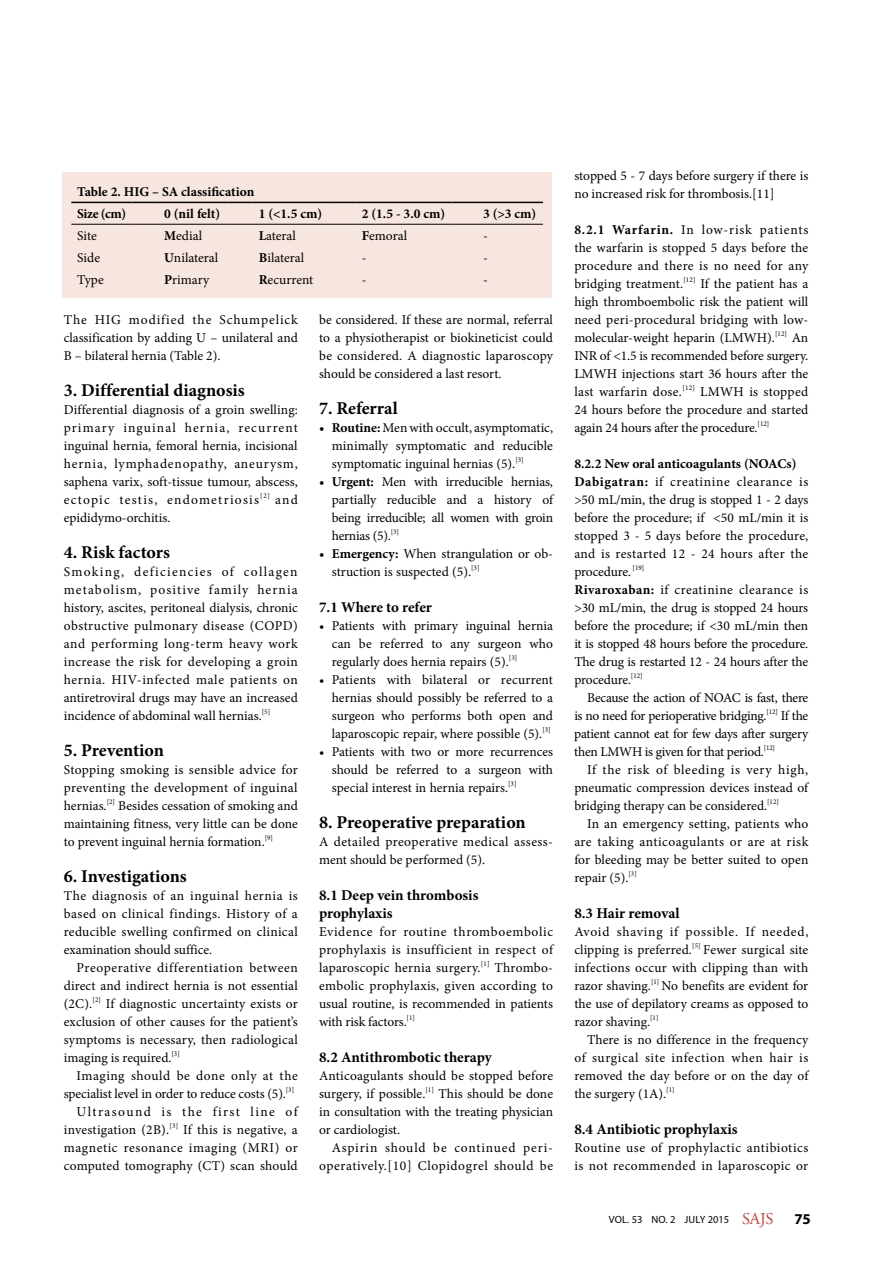
<style>
.page{position:relative;width:893px;height:1263px;background:#fff}
.page>*{position:absolute;margin:0;border:0;box-sizing:border-box;transform-origin:0 0}
.t1{font:700 18px "Minion Pro";letter-spacing:-.005em;color:#000}
.t2{font:700 15px/18px "Minion Pro";letter-spacing:-.005em;color:#000}
.t3{font:700 15px "Myriad Pro";color:#000}
.t4{font:13.5px/18px "Minion Pro";color:#000;text-align:justify}
.t5{font:13.5px/18px "Minion Pro";letter-spacing:.025em;color:#000;text-align:right}
.t6{font:700 13.5px/21.8px "Minion Pro";color:#000}
.t7{font:13.5px/18px "Minion Pro";letter-spacing:.03em;color:#000}
.t8{font:13.5px/18px "Minion Pro";letter-spacing:.05em;color:#000;text-align:right}
.t9{font:10.5px "Myriad Pro";letter-spacing:.01em;color:#000}
.s1{font-weight:700}
.s2{font-family:"Adobe Garamond Pro";font-size:16.5px;color:#cc3f33}
</style>
<div class="page">
<div style="left:63px;top:172px;width:489px;height:126px;background:#f7e6df"></div>
<hr style="left:71px;top:202px;width:62px;height:1px;background:#000">
<svg style="left:133px;top:202px;width:25px;height:1px"></svg>
<hr style="left:158px;top:202px;width:69px;height:1px;background:#000">
<svg style="left:227px;top:202px;width:26px;height:1px"></svg>
<hr style="left:253px;top:202px;width:77px;height:1px;background:#000">
<svg style="left:330px;top:202px;width:26px;height:1px"></svg>
<hr style="left:356px;top:202px;width:95px;height:1px;background:#000">
<svg style="left:451px;top:202px;width:26px;height:1px"></svg>
<hr style="left:477px;top:202px;width:66px;height:1px;background:#000">
<hr style="left:71px;top:224px;width:62px;height:1px;background:#000">
<svg style="left:133px;top:224px;width:25px;height:1px"></svg>
<hr style="left:158px;top:224px;width:69px;height:1px;background:#000">
<svg style="left:227px;top:224px;width:26px;height:1px"></svg>
<hr style="left:253px;top:224px;width:77px;height:1px;background:#000">
<svg style="left:330px;top:224px;width:26px;height:1px"></svg>
<hr style="left:356px;top:224px;width:95px;height:1px;background:#000">
<svg style="left:451px;top:224px;width:26px;height:1px"></svg>
<hr style="left:477px;top:224px;width:66px;height:1px;background:#000">
<p class="t6" style="left:77px;top:181px;width:179px">Table 2. HIG – SA classification<br>Size (cm)</p>
<p class="t6" style="left:164px;top:203px;width:58px">0 (nil felt)</p>
<p class="t6" style="left:259px;top:203px;width:65px">1 (&lt;1.5 cm)</p>
<p class="t6" style="left:362px;top:203px;width:85px">2 (1.5 - 3.0 cm)</p>
<p class="t6" style="left:483px;top:203px;width:55px">3 (&gt;3 cm)</p>
<p class="t4" style="left:77px;top:227px;width:21px">Site</p>
<p class="t4" style="left:164px;top:227px;width:39px"><span class="s1">M</span>edial</p>
<p class="t4" style="left:259px;top:227px;width:39px"><span class="s1">L</span>ateral</p>
<p class="t4" style="left:362px;top:227px;width:47px"><span class="s1">F</span>emoral</p>
<p class="t4" style="left:483px;top:227px;width:5px">‑</p>
<p class="t4" style="left:77px;top:249px;width:24px">Side</p>
<p class="t4" style="left:164px;top:249px;width:56px"><span class="s1">U</span>nilateral</p>
<p class="t4" style="left:259px;top:249px;width:47px"><span class="s1">B</span>ilateral</p>
<p class="t4" style="left:362px;top:249px;width:5px">‑</p>
<p class="t4" style="left:483px;top:249px;width:5px">‑</p>
<p class="t4" style="left:77px;top:270px;width:28px">Type</p>
<p class="t4" style="left:164px;top:270px;width:47px"><span class="s1">P</span>rimary</p>
<p class="t4" style="left:259px;top:270px;width:56px"><span class="s1">R</span>ecurrent</p>
<p class="t4" style="left:362px;top:270px;width:5px">‑</p>
<p class="t4" style="left:483px;top:270px;width:5px">‑</p>
<p class="t4" style="left:64px;top:311px;width:235px">The HIG modified the Schumpelick classification by adding U – unilateral and B – bilateral hernia (Table 2).</p>
<h1 class="t1" style="left:64px;top:378px;width:183px">3. Differential diagnosis</h1>
<p class="t4" style="left:64px;top:401px;width:236px">Differential diagnosis of a groin swelling: primary inguinal hernia, recurrent inguinal hernia, femoral hernia, incisional hernia, lymphadenopathy, aneurysm, saphena varix, soft-tissue tumour, abscess, ectopic testis, endometriosis<sup>[2]</sup> and epididymo-orchitis.</p>
<h1 class="t1" style="left:64px;top:540px;width:108px">4. Risk factors</h1>
<p class="t4" style="left:64px;top:563px;width:236px">Smoking, deficiencies of collagen metabolism, positive family hernia history, ascites, peritoneal dialysis, chronic obstructive pulmonary disease (COPD) and performing long-term heavy work increase the risk for developing a groin hernia. HIV-infected male patients on antiretroviral drugs may have an increased incidence of abdominal wall hernias.<sup>[5]</sup></p>
<h1 class="t1" style="left:64px;top:738px;width:102px">5. Prevention</h1>
<p class="t4" style="left:64px;top:761px;width:236px">Stopping smoking is sensible advice for preventing the development of inguinal hernias.<sup>[2]</sup> Besides cessation of smoking and maintaining fitness, very little can be done to prevent inguinal hernia formation.<sup>[9]</sup></p>
<h1 class="t1" style="left:64px;top:864px;width:125px">6. Investigations</h1>
<p class="t4" style="left:64px;top:887px;width:235px">The diagnosis of an inguinal hernia is based on clinical findings. History of a reducible swelling confirmed on clinical examination should suffice.</p>
<p class="t4" style="left:64px;top:959px;width:236px;text-indent:13px">Preoperative differentiation between direct and indirect hernia is not essential (2C).<sup>[2]</sup> If diagnostic uncertainty exists or exclusion of other causes for the patient’s symptoms is necessary, then radiological imaging is required.<sup>[3]</sup></p>
<p class="t5" style="left:64px;top:1067px;width:236px">Imaging should be done only at the specialist level in order to reduce costs (5).<sup>[3] </sup>Ultrasound is the first line of investigation (2B).<sup>[3]</sup> If this is negative, a magnetic resonance imaging (MRI) or computed tomography (CT) scan should</p>
<p class="t4" style="left:319px;top:311px;width:236px">be considered. If these are normal, referral to a physiotherapist or biokineticist could be considered. A diagnostic laparoscopy should be considered a last resort.</p>
<h1 class="t1" style="left:319px;top:396px;width:80px">7. Referral</h1>
<p class="t4" style="left:332px;top:419px;width:223px;text-indent:-13px"><span class="s1">• Routine:</span> Men with occult, asymptomatic, minimally symptomatic and reducible symptomatic inguinal hernias (5).<sup>[3]</sup></p>
<p class="t4" style="left:332px;top:473px;width:223px;text-indent:-13px"><span class="s1">• Urgent:</span> Men with irreducible hernias, partially reducible and a history of being irreducible; all women with groin hernias (5).<sup>[3]</sup></p>
<p class="t4" style="left:332px;top:545px;width:220px;text-indent:-13px"><span class="s1">• Emergency:</span> When strangulation or ob-- struction is suspected (5).<sup>[3]</sup></p>
<p class="t2" style="left:319px;top:598px;width:114px">7.1 Where to refer</p>
<p class="t4" style="left:332px;top:617px;width:223px;text-indent:-13px">• Patients with primary inguinal hernia can be referred to any surgeon who regularly does hernia repairs (5).<sup>[3]</sup></p>
<p class="t4" style="left:332px;top:671px;width:223px;text-indent:-13px">• Patients with bilateral or recurrent hernias should possibly be referred to a surgeon who performs both open and laparoscopic repair, where possible (5).<sup>[3]</sup></p>
<p class="t4" style="left:332px;top:743px;width:223px;text-indent:-13px">• Patients with two or more recurrences should be referred to a surgeon with special interest in hernia repairs.<sup>[3]</sup></p>
<h1 class="t1" style="left:319px;top:810px;width:208px">8. Preoperative preparation</h1>
<p class="t5" style="left:319px;top:833px;width:234px;text-align:left">A detailed preoperative medical assess&shy;ment should be performed (5).</p>
<p class="t2" style="left:319px;top:886px;width:161px">8.1 Deep vein thrombosis prophylaxis</p>
<p class="t4" style="left:319px;top:923px;width:236px">Evidence for routine thromboembolic prophylaxis is insufficient in respect of laparoscopic hernia surgery.<sup>[1]</sup> Thrombo&shy;embolic prophylaxis, given according to usual routine, is recommended in patients with risk factors.<sup>[1]</sup></p>
<p class="t2" style="left:319px;top:1048px;width:174px">8.2 Antithrombotic therapy</p>
<p class="t4" style="left:319px;top:1067px;width:236px">Anticoagulants should be stopped before surgery, if possible.<sup>[1]</sup> This should be done in consultation with the treating physician or cardiologist.</p>
<p class="t8" style="left:319px;top:1139px;width:236px">Aspirin should be continued peri&shy;operatively.[10] Clopidogrel should be</p>
<p class="t4" style="left:574px;top:167px;width:236px">stopped 5 - 7 days before surgery if there is no increased risk for thrombosis.[11]</p>
<p class="t4" style="left:574px;top:221px;width:236px"><span class="s1">8.2.1 Warfarin.</span> In low-risk patients the warfarin is stopped 5 days before the procedure and there is no need for any bridging treatment.<sup>[12]</sup> If the patient has a high thromboembolic risk the patient will need peri-procedural bridging with low&shy;molecular-weight heparin (LMWH).<sup>[12]</sup> An INR of &lt;1.5 is recommended before surgery.<br>LMWH injections start 36 hours after the last warfarin dose.<sup>[12]</sup> LMWH is stopped 24 hours before the procedure and started again 24 hours after the procedure.<sup>[12]</sup></p>
<p class="t4" style="left:574px;top:455px;width:236px;text-align:left"><span class="s1">8.2.2 New oral anticoagulants (NOACs)<br>Dabigatran:</span> if creatinine clearance is &gt;50 mL/min, the drug is stopped 1 - 2 days before the procedure; if &lt;50 mL/min it is stopped 3 - 5 days before the procedure, and is restarted 12 - 24 hours after the procedure. <sup>[19]<br></sup><span class="s1">Rivaroxaban:</span> if creatinine clearance is &gt;30 mL/min, the drug is stopped 24 hours before the procedure; if &lt;30 mL/min then it is stopped 48 hours before the procedure.<br>The drug is restarted 12 - 24 hours after the procedure.<sup>[12]</sup></p>
<p class="t4" style="left:574px;top:689px;width:236px;text-indent:13px">Because the action of NOAC is fast, there is no need for perioperative bridging.<sup>[12]</sup> If the patient cannot eat for few days after surgery then LMWH is given for that period.<sup>[12]</sup></p>
<p class="t4" style="left:574px;top:761px;width:236px;text-indent:13px">If the risk of bleeding is very high, pneumatic compression devices instead of bridging therapy can be considered.<sup>[12]</sup></p>
<p class="t4" style="left:574px;top:815px;width:236px;text-indent:13px">In an emergency setting, patients who are taking anticoagulants or are at risk for bleeding may be better suited to open repair (5).<sup>[3]</sup></p>
<p class="t2" style="left:574px;top:904px;width:107px">8.3 Hair removal</p>
<p class="t4" style="left:574px;top:923px;width:236px">Avoid shaving if possible. If needed, clipping is preferred.<sup>[5]</sup> Fewer surgical site infections occur with clipping than with razor shaving.<sup>[1]</sup> No benefits are evident for the use of depilatory creams as opposed to razor shaving.<sup>[1]</sup></p>
<p class="t4" style="left:574px;top:1031px;width:236px;text-indent:13px">There is no difference in the frequency of surgical site infection when hair is removed the day before or on the day of the surgery (1A).<sup>[1]</sup></p>
<p class="t2" style="left:574px;top:1120px;width:165px">8.4 Antibiotic prophylaxis</p>
<p class="t7" style="left:574px;top:1139px;width:235px">Routine use of prophylactic antibiotics is not recommended in laparoscopic or</p>
<p class="t9" style="left:609px;top:1213px;width:166px">VOL. 53 NO. 2 JULY 2015 <span class="s2">SAJS</span></p>
<p class="t3" style="left:794px;top:1209px;width:18px">75</p>
</div>
